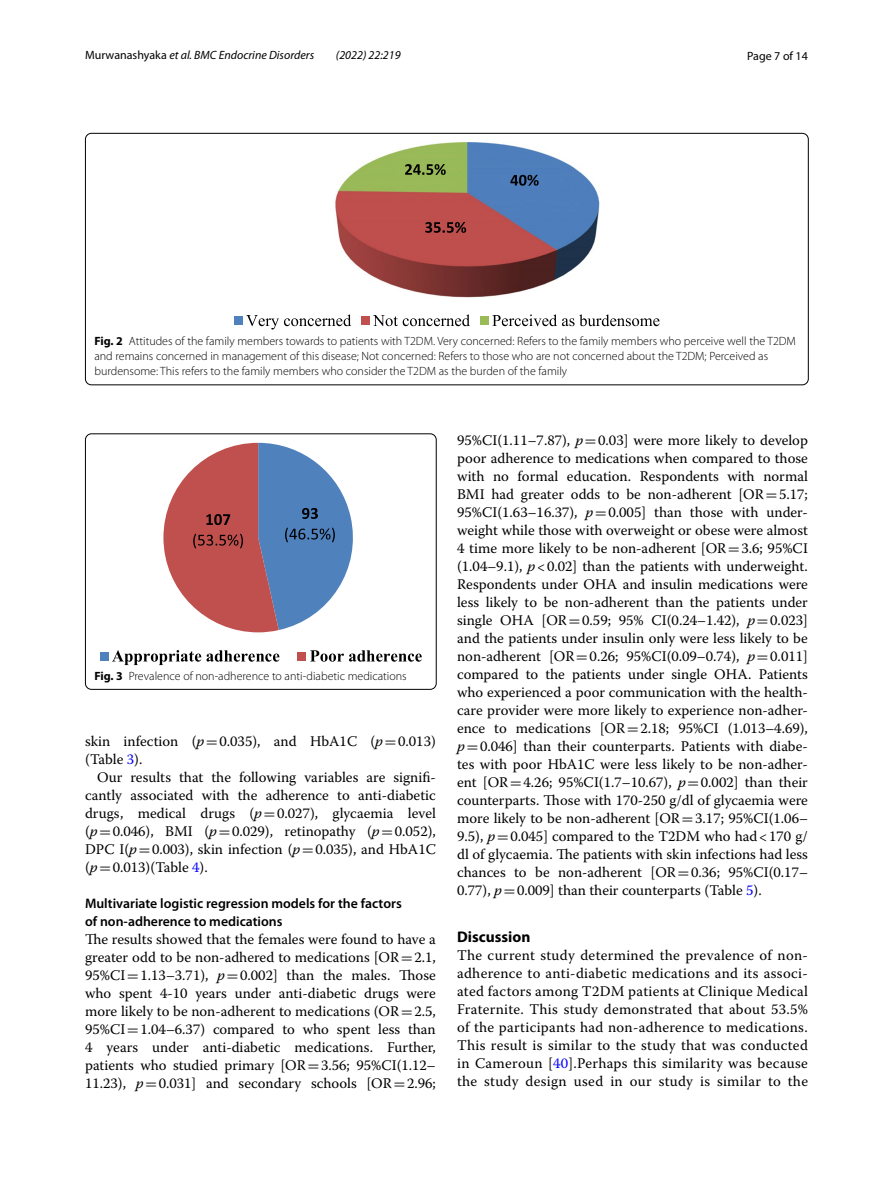
<style>
.page{position:relative;width:893px;height:1187px;background:#fff}
.page>*{position:absolute;margin:0;border:0;box-sizing:border-box;transform-origin:0 0}
.t1{font:700 15.45px "Myriad Pro";color:#000}
.t2{font:14.7px/18px "Warnock Pro";color:#000;text-align:justify}
.t3{font:600 13.8px/18px "Myriad Pro";color:#000}
.t4{font:300 12px/15px "Myriad Pro";color:#000}
.t5{font:italic 12px "Myriad Pro";color:#000}
.t6{font:12px "Myriad Pro";color:#000}
.s1{font-style:normal}
.s2{font-weight:700}
.s3{font-style:italic}
.s4{font-family:"MTSY"}
.s5{color:#00f}
</style>
<div class="page">
<img style="left:335px;top:142px;width:264px;height:155px">
<svg style="left:510px;top:175px;width:29px;height:11px"></svg>
<svg style="left:425px;top:222px;width:41px;height:11px"></svg>
<svg style="left:405px;top:164px;width:41px;height:11px"></svg>
<div style="left:234px;top:317px;width:9px;height:8px;background:#4f81bd"></div>
<svg style="left:246px;top:314px;width:105px;height:15px"></svg>
<div style="left:361px;top:317px;width:9px;height:8px;background:#c0504d"></div>
<svg style="left:373px;top:314px;width:97px;height:12px"></svg>
<div style="left:480px;top:317px;width:8px;height:8px;background:#9bbb59"></div>
<svg style="left:492px;top:314px;width:167px;height:12px"></svg>
<div style="left:85px;top:133px;width:723px;height:252px;border:1px solid #000;border-radius:6px"></div>
<svg style="left:163px;top:443px;width:190px;height:189px"></svg>
<div style="left:100px;top:652px;width:8px;height:8px;background:#4f81bd"></div>
<svg style="left:112px;top:650px;width:167px;height:15px"></svg>
<div style="left:297px;top:652px;width:9px;height:8px;background:#c0504d"></div>
<svg style="left:310px;top:650px;width:112px;height:11px"></svg>
<div style="left:85px;top:433px;width:351px;height:256px;border:1px solid #000;border-radius:6px"></div>
<p class="t5" style="left:85px;top:48px;width:231px"><span class="s1">Murwanashyaka</span> et al. BMC Endocrine Disorders</p>
<p class="t5" style="left:336px;top:48px;width:66px">(2022) 22:219</p>
<p class="t6" style="left:747px;top:48px;width:62px">Page 7 of 14</p>
<p class="t4" style="left:94px;top:333px;width:703px"><span class="s2">Fig. 2</span> Attitudes of the family members towards to patients with T2DM. Very concerned: Refers to the family members who perceive well the T2DM and remains concerned in management of this disease; Not concerned: Refers to those who are not concerned about the T2DM; Perceived as burdensome: This refers to the family members who consider the T2DM as the burden of the family</p>
<p class="t4" style="left:94px;top:669px;width:314px"><span class="s2">Fig. 3</span> Prevalence of non-adherence to anti-diabetic medications</p>
<p class="t2" style="left:85px;top:731px;width:352px">skin infection (<span class="s3">p</span><span class="s4">=</span>0.035), and HbA1C (<span class="s3">p</span><span class="s4">=</span>0.013) (Table <span class="s5">3</span>).</p>
<p class="t2" style="left:85px;top:767px;width:352px;text-indent:12px">Our results that the following variables are signifi&shy;cantly associated with the adherence to anti-diabetic drugs, medical drugs (<span class="s3">p</span><span class="s4">=</span>0.027), glycaemia level (<span class="s3">p</span><span class="s4">=</span>0.046), BMI (<span class="s3">p</span><span class="s4">=</span>0.029), retinopathy (<span class="s3">p</span><span class="s4">=</span>0.052), DPC I(<span class="s3">p</span><span class="s4">=</span>0.003), skin infection (<span class="s3">p</span><span class="s4">=</span>0.035), and HbA1C (<span class="s3">p</span><span class="s4">=</span>0.013)(Table <span class="s5">4</span>).</p>
<p class="t3" style="left:85px;top:893px;width:318px">Multivariate logistic regression models for the factors of non‑adherence to medications</p>
<p class="t2" style="left:85px;top:929px;width:352px">The results showed that the females were found to have a greater odd to be non-adhered to medications [OR<span class="s4">=</span>2.1, 95%CI<span class="s4">=</span>1.13–3.71), <span class="s3">p</span><span class="s4">=</span>0.002] than the males. Those who spent 4-10 years under anti-diabetic drugs were more likely to be non-adherent to medications (OR<span class="s4">=</span>2.5, 95%CI<span class="s4">=</span>1.04–6.37) compared to who spent less than 4 years under anti-diabetic medications. Further, patients who studied primary [OR<span class="s4">=</span>3.56; 95%CI(1.12– 11.23), <span class="s3">p</span><span class="s4">=</span>0.031] and secondary schools [OR<span class="s4">=</span>2.96;</p>
<p class="t2" style="left:457px;top:431px;width:352px">95%CI(1.11–7.87), <span class="s3">p</span><span class="s4">=</span>0.03] were more likely to develop poor adherence to medications when compared to those with no formal education. Respondents with normal BMI had greater odds to be non-adherent [OR<span class="s4">=</span>5.17; 95%CI(1.63–16.37), <span class="s3">p</span><span class="s4">=</span>0.005] than those with under&shy;weight while those with overweight or obese were almost 4 time more likely to be non-adherent [OR<span class="s4">=</span>3.6; 95%CI (1.04–9.1), <span class="s3">p</span>&lt;0.02] than the patients with underweight.<br>Respondents under OHA and insulin medications were less likely to be non-adherent than the patients under single OHA [OR<span class="s4">=</span>0.59; 95% CI(0.24–1.42), <span class="s3">p</span><span class="s4">=</span>0.023] and the patients under insulin only were less likely to be non-adherent [OR<span class="s4">=</span>0.26; 95%CI(0.09–0.74), <span class="s3">p</span><span class="s4">=</span>0.011] compared to the patients under single OHA. Patients who experienced a poor communication with the health&shy;care provider were more likely to experience non-adher&shy;ence to medications [OR<span class="s4">=</span>2.18; 95%CI (1.013–4.69), <span class="s3">p</span><span class="s4">=</span>0.046] than their counterparts. Patients with diabe&shy;tes with poor HbA1C were less likely to be non-adher&shy;ent [OR<span class="s4">=</span>4.26; 95%CI(1.7–10.67), <span class="s3">p</span><span class="s4">=</span>0.002] than their counterparts. Those with 170-250 g/dl of glycaemia were more likely to be non-adherent [OR<span class="s4">=</span>3.17; 95%CI(1.06– 9.5), <span class="s3">p</span><span class="s4">=</span>0.045] compared to the T2DM who had&lt;170 g/ dl of glycaemia. The patients with skin infections had less chances to be non-adherent [OR<span class="s4">=</span>0.36; 95%CI(0.17– 0.77), <span class="s3">p</span><span class="s4">=</span>0.009] than their counterparts (Table <span class="s5">5</span>).</p>
<p class="t1" style="left:457px;top:927px;width:75px">Discussion</p>
<p class="t2" style="left:457px;top:946px;width:352px">The current study determined the prevalence of non&shy;adherence to anti-diabetic medications and its associ&shy;ated factors among T2DM patients at Clinique Medical Fraternite. This study demonstrated that about 53.5% of the participants had non-adherence to medications.<br>This result is similar to the study that was conducted in Cameroun [<span class="s5">40</span>].Perhaps this similarity was because the study design used in our study is similar to the</p>
</div>
